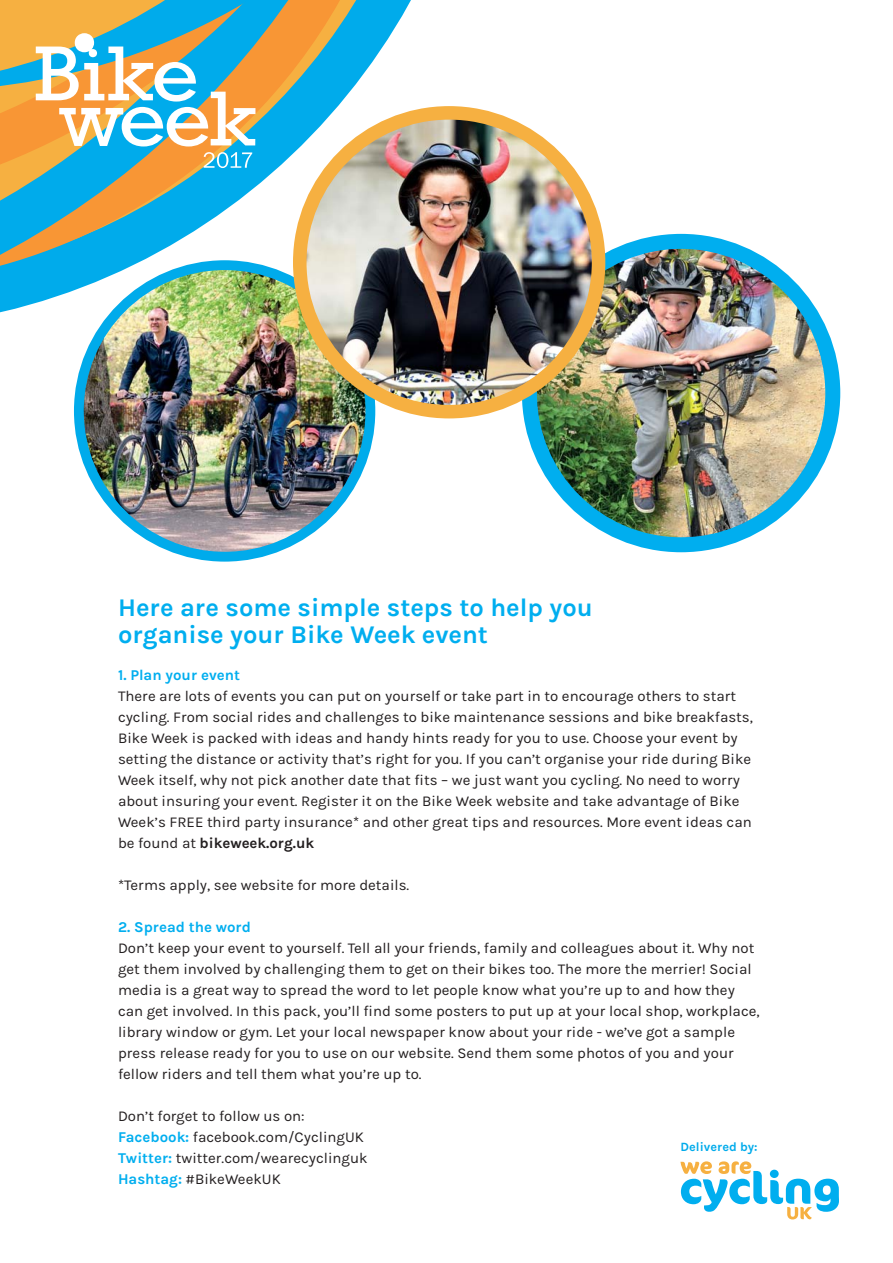
<style>
.page{position:relative;width:893px;height:1263px;background:#fff}
.page>*{position:absolute;margin:0;border:0;box-sizing:border-box;transform-origin:0 0}
.t1{font:700 25.5px/27px "Karla";color:#00aeef}
.t2{font:15px/21px "Karla";color:#231f20}
.t3{font:700 15px "Karla";color:#00aeef}
.t4{font:700 12.6px "Karla";color:#00abeb}
.s1{font-weight:700}
.s2{font-weight:700;color:#00aeef}
</style>
<div class="page">
<svg style="left:0;top:276px;width:79px;height:37px;fill:#00abeb"></svg>
<svg style="left:0;top:180px;width:300px;height:96px;fill:#00abeb"></svg>
<svg style="left:0;top:168px;width:278px;height:12px;background:#6ba9a3"></svg>
<svg style="left:0;top:0;width:488px;height:168px"></svg>
<img style="left:79px;top:265px;width:291px;height:290px">
<div style="left:74px;top:260px;width:301px;height:302px;border:10px solid #00abeb;border-radius:50%"></div>
<img style="left:529px;top:241px;width:304px;height:304px;border-radius:50%">
<div style="left:522px;top:234px;width:318px;height:318px;border:15px solid #00aeef;border-radius:50%"></div>
<img style="left:300px;top:113px;width:299px;height:295px">
<div style="left:293px;top:106px;width:312px;height:312px;border:14px solid #f6b041;border-radius:50%"></div>
<svg style="left:680px;top:1161px;width:159px;height:58px"></svg>
<h1 class="t1" style="left:118px;top:593px;width:476px">Here are some simple steps to help you organise your Bike Week event</h1>
<p class="t3" style="left:118px;top:666px;width:123px">1. Plan your event</p>
<p class="t2" style="left:118px;top:688px;width:636px">There are lots of events you can put on yourself or take part in to encourage others to start cycling. From social rides and challenges to bike maintenance sessions and bike breakfasts, Bike Week is packed with ideas and handy hints ready for you to use. Choose your event by setting the distance or activity that’s right for you. If you can’t organise your ride during Bike Week itself, why not pick another date that fits – we just want you cycling. No need to worry about insuring your event. Register it on the Bike Week website and take advantage of Bike Week’s FREE third party insurance* and other great tips and resources. More event ideas can be found at <span class="s1">bikeweek.org.uk</span></p>
<p class="t2" style="left:118px;top:877px;width:293px">*Terms apply, see website for more details.</p>
<p class="t3" style="left:118px;top:918px;width:135px">2. Spread the word</p>
<p class="t2" style="left:118px;top:940px;width:643px">Don’t keep your event to yourself. Tell all your friends, family and colleagues about it. Why not get them involved by challenging them to get on their bikes too. The more the merrier! Social media is a great way to spread the word to let people know what you’re up to and how they can get involved. In this pack, you’ll find some posters to put up at your local shop, workplace, library window or gym. Let your local newspaper know about your ride - we’ve got a sample press release ready for you to use on our website. Send them some photos of you and your fellow riders and tell them what you’re up to.</p>
<p class="t2" style="left:118px;top:1108px;width:251px">Don’t forget to follow us on:<br><span class="s2">Facebook:</span> facebook.com/CyclingUK<br><span class="s2">Twitter:</span> twitter.com/wearecyclinguk<br><span class="s2">Hashtag:</span> #BikeWeekUK</p>
<p class="t4" style="left:680px;top:1139px;width:79px">Delivered by:</p>
</div>
